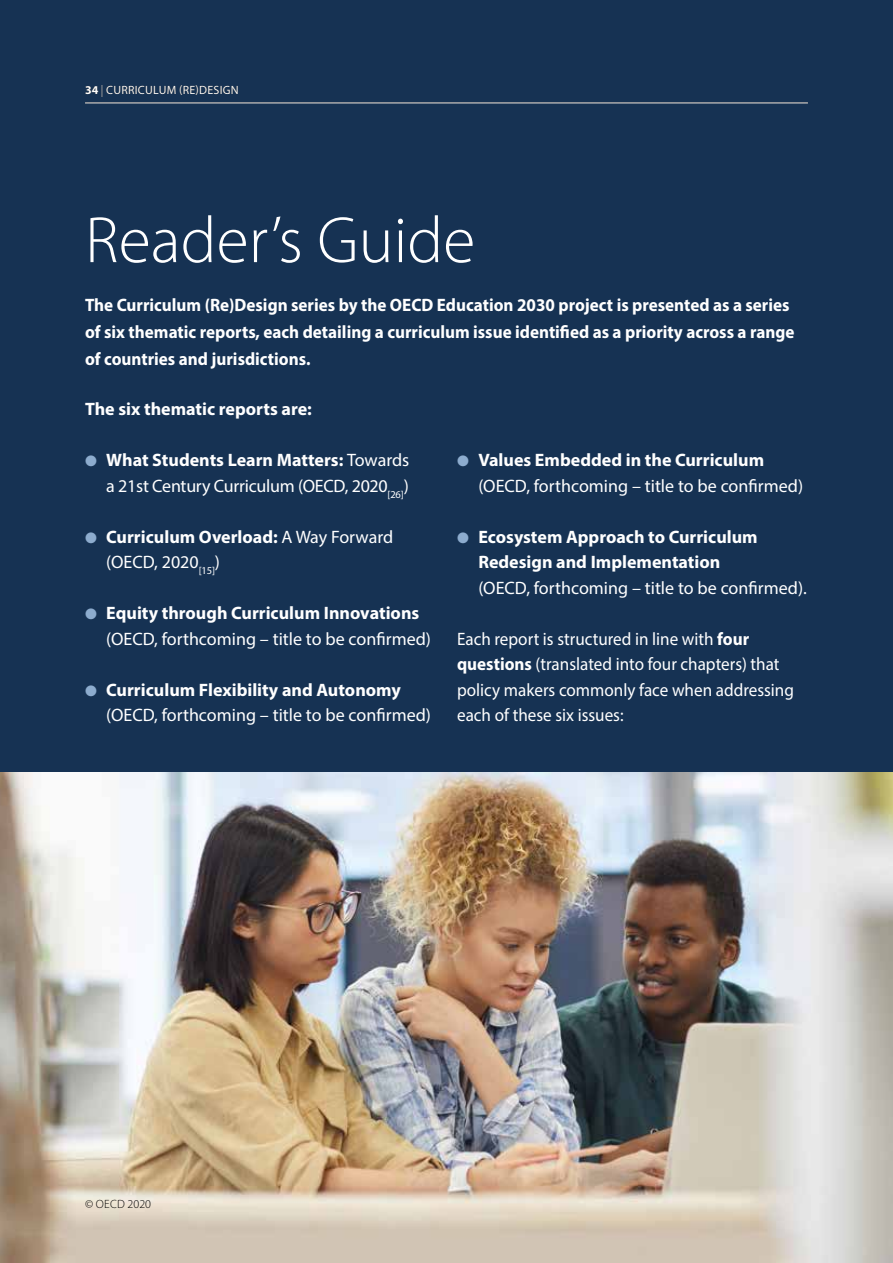
<style>
.page{position:relative;width:893px;height:1263px;background:#163253}
.page>*{position:absolute;margin:0;border:0;box-sizing:border-box;transform-origin:0 0}
.t1{font:300 66px "Myriad Pro";color:#fff}
.t2{font:18px/25.5px "Myriad Pro";color:#fff}
.t3{font:700 18px/27px "Myriad Pro";color:#fff;scale:.95 1}
.t4{font:18px/25.5px "Myriad Pro";color:#fff;scale:.95 1}
.t5{font:700 18px/25.5px "Myriad Pro";color:#fff}
.t6{font:12px "Myriad Pro";letter-spacing:.02em;color:#fff}
.t7{font:300 12px "Myriad Pro";letter-spacing:.01em;color:#000}
.s1{font-weight:700}
.s2{font-weight:300}
.s3{color:#8dacce}
</style>
<div class="page">
<img style="left:0;top:773px;width:893px;height:490px">
<hr style="left:85px;top:102px;width:723px;height:1px;background:#000">
<hr style="left:85px;top:103px;width:723px;height:1px;background:#fff">
<p class="t6" style="left:85px;top:83px;width:155px"><span class="s1">34</span> <span class="s2">|</span> CURRICULUM (RE)DESIGN</p>
<h1 class="t1" style="left:85px;top:200px;width:392px">Reader’s Guide</h1>
<p class="t3" style="left:85px;top:291px;width:748px">The Curriculum (Re)Design series by the OECD Education 2030 project is presented as a series of six thematic reports, each detailing a curriculum issue identified as a priority across a range of countries and jurisdictions.</p>
<p class="t5" style="left:85px;top:396px;width:228px">The six thematic reports are:</p>
<p class="t2" style="left:85px;top:447px;width:326px;text-align:right"><span class="s3">●</span> <span class="s1">What Students Learn Matters:</span> Towards a 21st Century Curriculum (OECD, 2020<sub>[26]</sub>)</p>
<p class="t2" style="left:106px;top:524px;width:288px;text-indent:-21px"><span class="s3">●</span> <span class="s1">Curriculum Overload:</span> A Way Forward (OECD, 2020<sub>[15]</sub>)</p>
<p class="t2" style="left:106px;top:600px;width:326px;text-indent:-21px"><span class="s3">●</span> <span class="s1">Equity through Curriculum Innovations </span>(OECD, forthcoming – title to be confirmed)</p>
<p class="t2" style="left:106px;top:677px;width:326px;text-indent:-21px"><span class="s3">●</span> <span class="s1">Curriculum Flexibility and Autonomy </span>(OECD, forthcoming – title to be confirmed)</p>
<p class="t2" style="left:478px;top:447px;width:326px;text-indent:-21px"><span class="s3">●</span> <span class="s1">Values Embedded in the Curriculum </span>(OECD, forthcoming – title to be confirmed)</p>
<p class="t5" style="left:478px;top:523px;width:281px;text-indent:-21px"><span class="s3">●</span> Ecosystem Approach to Curriculum<br>Redesign and Implementation</p>
<p class="t2" style="left:478px;top:575px;width:330px">(OECD, forthcoming – title to be confirmed).</p>
<p class="t4" style="left:457px;top:626px;width:356px">Each report is structured in line with <span class="s1">four questions</span> (translated into four chapters) that policy makers commonly face when addressing each of these six issues:</p>
<p class="t7" style="left:85px;top:1197px;width:68px">© OECD 2020</p>
</div>
